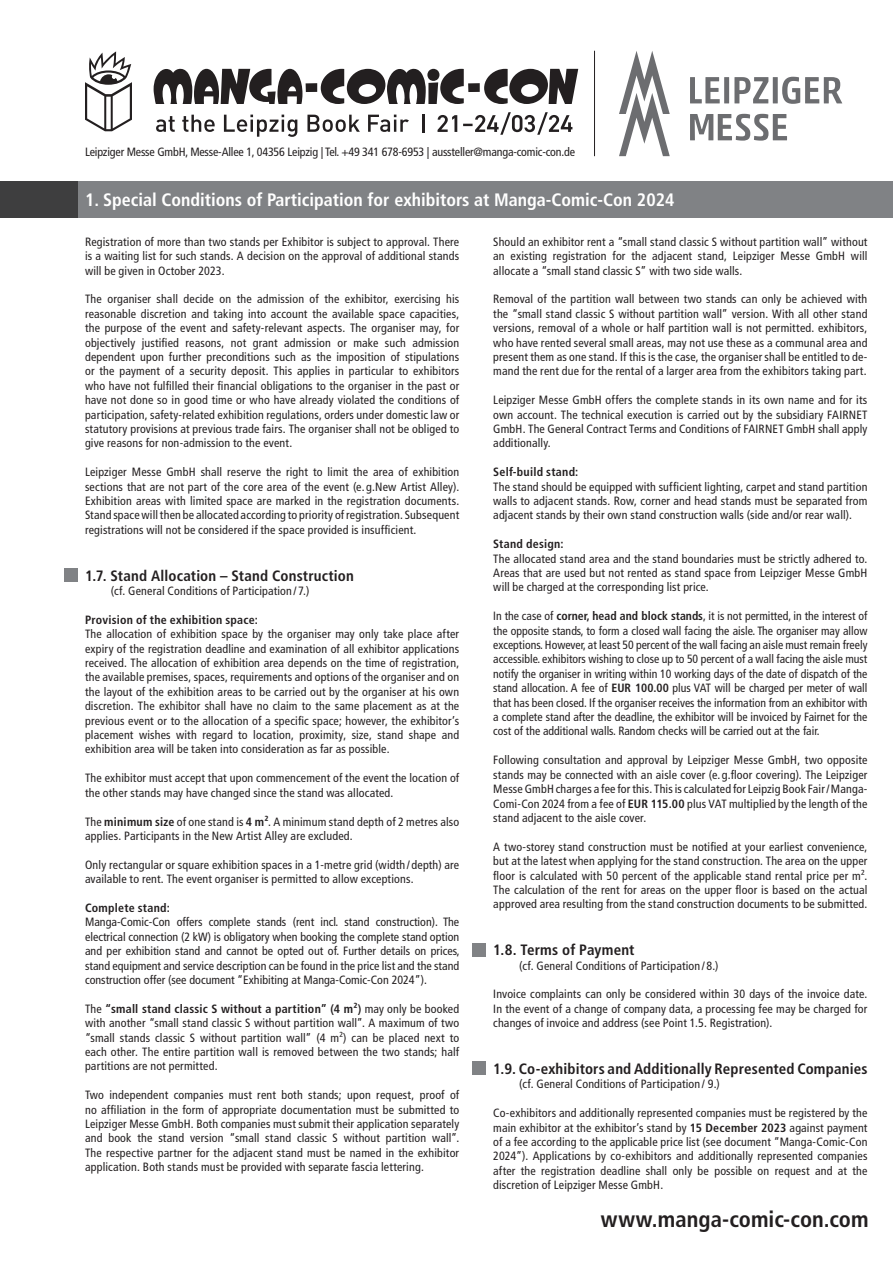
<style>
.page{position:relative;width:893px;height:1263px;background:#fff}
.page>*{position:absolute;margin:0;border:0;box-sizing:border-box;transform-origin:0 0}
.t1{font:700 condensed 22.5px "Frutiger LT Pro";letter-spacing:.005em;color:#231f20}
.t2{font:700 condensed 18px "Frutiger LT Pro";color:#fff}
.t3{font:700 condensed 15px "Frutiger LT Pro";letter-spacing:.01em;color:#231f20}
.t4{font:condensed 12px/14.4px "Frutiger LT Pro";letter-spacing:.015em;color:#231f20;text-align:justify}
.t5{font:condensed 12px "Frutiger LT Pro";letter-spacing:-.015em;color:#231f20}
.t6{font:700 condensed 12px "Frutiger LT Pro";letter-spacing:.02em;color:#231f20}
.s1{font-weight:700}
</style>
<div class="page">
<div style="left:0;top:182px;width:893px;height:36px;background:#808285"></div>
<div style="left:64px;top:568px;width:14px;height:14px;background:#808285"></div>
<div style="left:472px;top:943px;width:13px;height:14px;background:#808285"></div>
<div style="left:472px;top:1061px;width:13px;height:14px;background:#808285"></div>
<div style="left:0;top:182px;width:78px;height:36px;background:#3e3e3f"></div>
<div style="left:306px;top:83px;width:11px;height:9px;background:#231f20"></div>
<div style="left:468px;top:83px;width:12px;height:9px;background:#231f20"></div>
<svg style="left:154px;top:69px;width:148px;height:35px"></svg>
<svg style="left:321px;top:69px;width:143px;height:35px"></svg>
<svg style="left:484px;top:69px;width:94px;height:35px"></svg>
<svg style="left:85px;top:51px;width:47px;height:80px"></svg>
<svg style="left:156px;top:115px;width:253px;height:21px"></svg>
<svg style="left:422px;top:114px;width:2px;height:18px"></svg>
<svg style="left:438px;top:112px;width:134px;height:23px"></svg>
<hr style="left:594px;top:51px;width:1px;height:105px;background:#231f20">
<svg style="left:690px;top:114px;width:97px;height:27px"></svg>
<svg style="left:690px;top:77px;width:152px;height:27px"></svg>
<svg style="left:619px;top:51px;width:51px;height:105px"></svg>
<p class="t5" style="left:85px;top:145px;width:491px">Leipziger Messe GmbH, Messe-Allee 1, 04356 Leipzig | Tel. +49 341 678-6953 | aussteller@manga-comic-con.de</p>
<h2 class="t2" style="left:85px;top:189px;width:591px">1. Special Conditions of Participation for exhibitors at Manga-Comic-Con 2024</h2>
<p class="t4" style="left:85px;top:235px;width:376px">Registration of more than two stands per Exhibitor is subject to approval. There is a waiting list for such stands. A decision on the approval of additional stands will be given in October 2023.</p>
<p class="t4" style="left:85px;top:292px;width:376px">The organiser shall decide on the admission of the exhibitor, exercising his reasonable discretion and taking into account the available space capacities, the purpose of the event and safety-relevant aspects. The organiser may, for objectively justified reasons, not grant admission or make such admission dependent upon further preconditions such as the imposition of stipulations or the payment of a security deposit. This applies in particular to exhibitors who have not fulfilled their financial obligations to the organiser in the past or have not done so in good time or who have already violated the conditions of participation, safety-related exhibition regulations, orders under domestic law or statutory provisions at previous trade fairs. The organiser shall not be obliged to give reasons for non-admission to the event.</p>
<p class="t4" style="left:85px;top:465px;width:376px">Leipziger Messe GmbH shall reserve the right to limit the area of exhibition sections that are not part of the core area of the event (e. g.New Artist Alley).<br>Exhibition areas with limited space are marked in the registration documents.<br>Stand space will then be allocated according to priority of registration. Subsequent registrations will not be considered if the space provided is insufficient.</p>
<p class="t3" style="left:85px;top:566px;width:270px">1.7. Stand Allocation – Stand Construction</p>
<p class="t4" style="left:111px;top:584px;width:200px">(cf. General Conditions of Participation / 7.)</p>
<p class="t6" style="left:85px;top:613px;width:174px">Provision of the exhibition space:</p>
<p class="t4" style="left:85px;top:627px;width:376px">The allocation of exhibition space by the organiser may only take place after expiry of the registration deadline and examination of all exhibitor applications received. The allocation of exhibition area depends on the time of registration, the available premises, spaces, requirements and options of the organiser and on the layout of the exhibition areas to be carried out by the organiser at his own discretion. The exhibitor shall have no claim to the same placement as at the previous event or to the allocation of a specific space; however, the exhibitor’s placement wishes with regard to location, proximity, size, stand shape and exhibition area will be taken into consideration as far as possible.</p>
<p class="t4" style="left:85px;top:771px;width:376px">The exhibitor must accept that upon commencement of the event the location of the other stands may have changed since the stand was allocated.</p>
<p class="t4" style="left:85px;top:814px;width:376px">The <span class="s1">minimum size</span> of one stand is <span class="s1">4 m²</span>. A minimum stand depth of 2 metres also applies. Participants in the New Artist Alley are excluded.</p>
<p class="t4" style="left:85px;top:857px;width:376px">Only rectangular or square exhibition spaces in a 1-metre grid (width/ depth) are available to rent. The event organiser is permitted to allow exceptions.</p>
<p class="t6" style="left:85px;top:901px;width:86px">Complete stand:</p>
<p class="t4" style="left:85px;top:915px;width:376px">Manga-Comic-Con offers complete stands (rent incl. stand construction). The electrical connection (2 kW) is obligatory when booking the complete stand option and per exhibition stand and cannot be opted out of. Further details on prices, stand equipment and service description can be found in the price list and the stand construction offer (see document “Exhibiting at Manga-Comic-Con 2024”).</p>
<p class="t4" style="left:85px;top:1001px;width:376px">The <span class="s1">“small stand classic S without a partition” (4 m²)</span> may only be booked with another “small stand classic S without partition wall”. A maximum of two “small stands classic S without partition wall” (4 m²) can be placed next to each other. The entire partition wall is removed between the two stands; half partitions are not permitted.</p>
<p class="t4" style="left:85px;top:1088px;width:376px">Two independent companies must rent both stands; upon request, proof of no affiliation in the form of appropriate documentation must be submitted to Leipziger Messe GmbH. Both companies must submit their application separately and book the stand version “small stand classic S without partition wall”.<br>The respective partner for the adjacent stand must be named in the exhibitor application. Both stands must be provided with separate fascia lettering.</p>
<p class="t4" style="left:493px;top:235px;width:376px">Should an exhibitor rent a “small stand classic S without partition wall” without an existing registration for the adjacent stand, Leipziger Messe GmbH will allocate a “small stand classic S” with two side walls.</p>
<p class="t4" style="left:493px;top:292px;width:376px">Removal of the partition wall between two stands can only be achieved with the “small stand classic S without partition wall” version. With all other stand versions, removal of a whole or half partition wall is not permitted. exhibitors, who have rented several small areas, may not use these as a communal area and present them as one stand. If this is the case, the organiser shall be entitled to de&shy;mand the rent due for the rental of a larger area from the exhibitors taking part.</p>
<p class="t4" style="left:493px;top:393px;width:376px">Leipziger Messe GmbH offers the complete stands in its own name and for its own account. The technical execution is carried out by the subsidiary FAIRNET GmbH. The General Contract Terms and Conditions of FAIRNET GmbH shall apply additionally.</p>
<p class="t6" style="left:493px;top:465px;width:87px">Self-build stand:</p>
<p class="t4" style="left:493px;top:479px;width:376px">The stand should be equipped with sufficient lighting, carpet and stand partition walls to adjacent stands. Row, corner and head stands must be separated from adjacent stands by their own stand construction walls (side and/or rear wall).</p>
<p class="t6" style="left:493px;top:537px;width:72px">Stand design:</p>
<p class="t4" style="left:493px;top:551px;width:376px">The allocated stand area and the stand boundaries must be strictly adhered to.<br>Areas that are used but not rented as stand space from Leipziger Messe GmbH will be charged at the corresponding list price.</p>
<p class="t4" style="left:493px;top:609px;width:376px">In the case of <span class="s1">corner, head and block stands</span>, it is not permitted, in the interest of the opposite stands, to form a closed wall facing the aisle. The organiser may allow exceptions. However, at least 50 percent of the wall facing an aisle must remain freely accessible. exhibitors wishing to close up to 50 percent of a wall facing the aisle must notify the organiser in writing within 10 working days of the date of dispatch of the stand allocation. A fee of <span class="s1">EUR 100.00</span> plus VAT will be charged per meter of wall that has been closed. If the organiser receives the information from an exhibitor with a complete stand after the deadline, the exhibitor will be invoiced by Fairnet for the cost of the additional walls. Random checks will be carried out at the fair.</p>
<p class="t4" style="left:493px;top:753px;width:376px">Following consultation and approval by Leipziger Messe GmbH, two opposite stands may be connected with an aisle cover (e.g.floor covering). The Leipziger Messe GmbH charges a fee for this. This is calculated for Leipzig Book Fair/Manga-Comi-Con 2024 from a fee of <span class="s1">EUR 115.00</span> plus VAT multiplied by the length of the stand adjacent to the aisle cover.</p>
<p class="t4" style="left:493px;top:839px;width:376px">A two-storey stand construction must be notified at your earliest convenience, but at the latest when applying for the stand construction. The area on the upper floor is calculated with 50 percent of the applicable stand rental price per m².<br>The calculation of the rent for areas on the upper floor is based on the actual approved area resulting from the stand construction documents to be submitted.</p>
<p class="t3" style="left:493px;top:941px;width:143px">1.8. Terms of Payment</p>
<p class="t4" style="left:519px;top:958px;width:201px">(cf. General Conditions of Participation / 8.)</p>
<p class="t4" style="left:493px;top:987px;width:376px">Invoice complaints can only be considered within 30 days of the invoice date.<br>In the event of a change of company data, a processing fee may be charged for changes of invoice and address (see Point 1.5. Registration).</p>
<p class="t3" style="left:493px;top:1060px;width:376px">1.9. Co-exhibitors and Additionally Represented Companies</p>
<p class="t4" style="left:519px;top:1077px;width:202px">(cf. General Conditions of Participation / 9.)</p>
<p class="t4" style="left:493px;top:1106px;width:376px">Co-exhibitors and additionally represented companies must be registered by the main exhibitor at the exhibitor’s stand by <span class="s1">15 December 2023</span> against payment of a fee according to the applicable price list (see document “Manga-Comic-Con 2024”). Applications by co-exhibitors and additionally represented companies after the registration deadline shall only be possible on request and at the discretion of Leipziger Messe GmbH.</p>
<h1 class="t1" style="left:601px;top:1206px;width:269px">www.manga-comic-con.com</h1>
</div>
